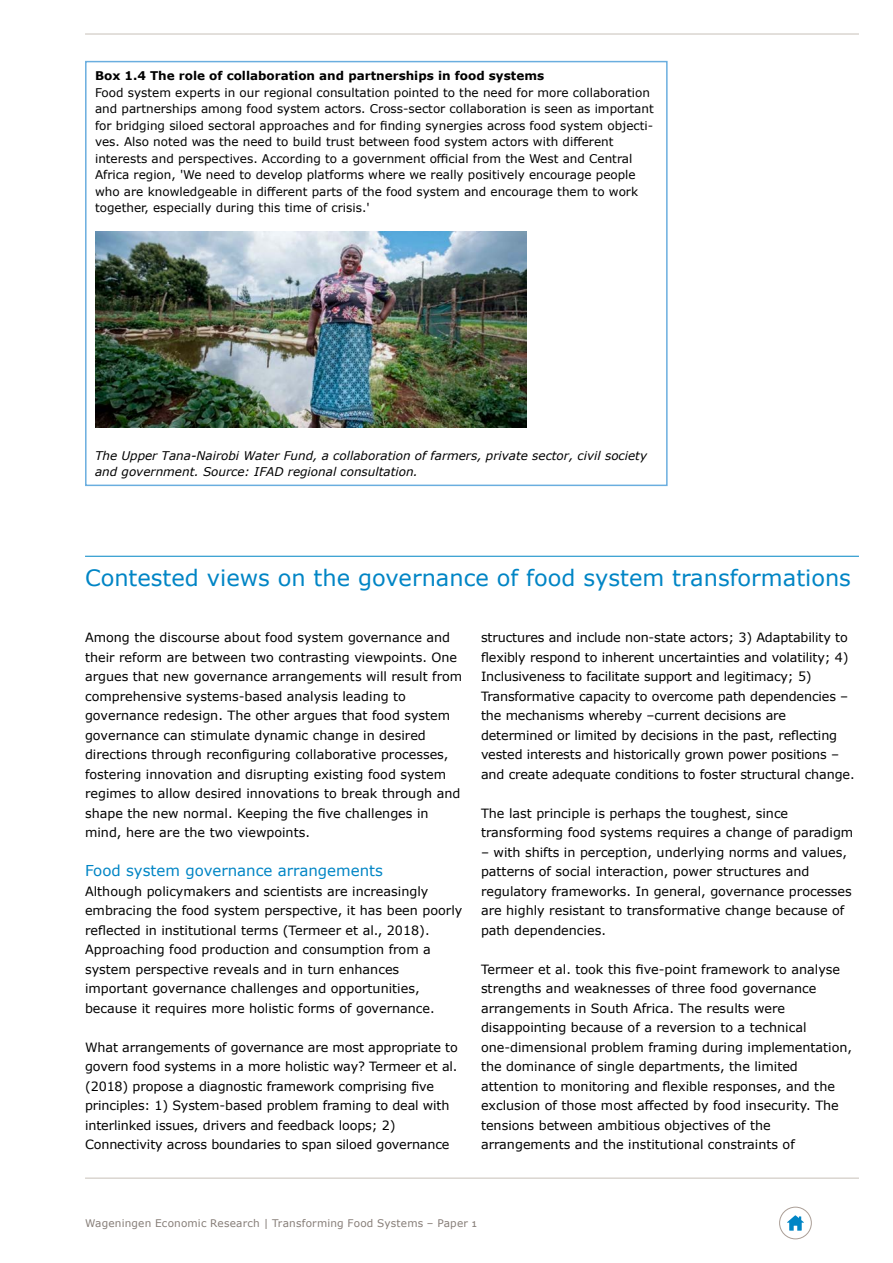
<style>
.page{position:relative;width:893px;height:1263px;background:#fff}
.page>*{position:absolute;margin:0;border:0;box-sizing:border-box;transform-origin:0 0}
.Kop__15_pt_met_lijn{font:22.5px "Verdana";color:#0085c5}
._12_W_Kop_10_13{font:15px "Verdana";color:#0085c5}
._21_W_Platte_tekst_8{font:12.75px/19.5px "Verdana";color:#000}
._32_W_Kader_platte_t{font:12px/16.5px "Verdana";color:#000}
._32_W_Kader_platte_t-2{font:italic 12px/16.5px "Verdana";color:#000}
._31_W_Kaderkop__bold{font:700 12px "Verdana";color:#000}
.t1{font:10.5px "Verdana";letter-spacing:.02em;color:#867d77}
</style>
<div class="page">
<hr style="left:85px;top:1177px;width:774px;height:2px;background:#dad5d0">
<hr style="left:85px;top:33px;width:774px;height:2px;background:#dad5d0">
<img style="left:95px;top:231px;width:431px;height:196px">
<div style="left:85px;top:61px;width:583px;height:425px;border:2px solid #6aaedf"></div>
<hr style="left:85px;top:556px;width:774px;height:1px;background:#0085c5">
<svg style="left:787px;top:1215px;width:17px;height:16px"></svg>
<div style="left:779px;top:1207px;width:33px;height:32px;border:1px solid #aa9e96;border-radius:50%"></div>
<p class="_31_W_Kaderkop__bold" style="left:95px;top:67px;width:451px">Box 1.4 The role of collaboration and partnerships in food systems</p>
<p class="_32_W_Kader_platte_t" style="left:95px;top:84px;width:560px">Food system experts in our regional consultation pointed to the need for more collaboration and partnerships among food system actors. Cross-sector collaboration is seen as important for bridging siloed sectoral approaches and for finding synergies across food system objecti&shy;ves. Also noted was the need to build trust between food system actors with different interests and perspectives. According to a government official from the West and Central Africa region, 'We need to develop platforms where we really positively encourage people who are knowledgeable in different parts of the food system and encourage them to work together, especially during this time of crisis.'</p>
<p class="_32_W_Kader_platte_t-2" style="left:95px;top:447px;width:554px">The Upper Tana-Nairobi Water Fund, a collaboration of farmers, private sector, civil society and government. Source: IFAD regional consultation.</p>
<p class="Kop__15_pt_met_lijn" style="left:85px;top:563px;width:767px">Contested views on the governance of food system transformations</p>
<p class="_21_W_Platte_tekst_8" style="left:85px;top:628px;width:379px">Among the discourse about food system governance and their reform are between two contrasting viewpoints. One argues that new governance arrangements will result from comprehensive systems-based analysis leading to governance redesign. The other argues that food system governance can stimulate dynamic change in desired directions through reconfiguring collaborative processes, fostering innovation and disrupting existing food system regimes to allow desired innovations to break through and shape the new normal. Keeping the five challenges in mind, here are the two viewpoints.</p>
<p class="_12_W_Kop_10_13" style="left:85px;top:860px;width:299px">Food system governance arrangements</p>
<p class="_21_W_Platte_tekst_8" style="left:85px;top:881px;width:379px">Although policymakers and scientists are increasingly embracing the food system perspective, it has been poorly reflected in institutional terms (Termeer et al., 2018).<br>Approaching food production and consumption from a system perspective reveals and in turn enhances important governance challenges and opportunities, because it requires more holistic forms of governance.</p>
<p class="_21_W_Platte_tekst_8" style="left:85px;top:1037px;width:374px">What arrangements of governance are most appropriate to govern food systems in a more holistic way? Termeer et al. (2018) propose a diagnostic framework comprising five principles: 1) System-based problem framing to deal with interlinked issues, drivers and feedback loops; 2)<br>Connectivity across boundaries to span siloed governance</p>
<p class="_21_W_Platte_tekst_8" style="left:481px;top:627px;width:375px">structures and include non-state actors; 3) Adaptability to flexibly respond to inherent uncertainties and volatility; 4)<br>Inclusiveness to facilitate support and legitimacy; 5)<br>Transformative capacity to overcome path dependencies – the mechanisms whereby –current decisions are determined or limited by decisions in the past, reflecting vested interests and historically grown power positions – and create adequate conditions to foster structural change.</p>
<p class="_21_W_Platte_tekst_8" style="left:481px;top:803px;width:374px">The last principle is perhaps the toughest, since transforming food systems requires a change of paradigm</p>
<p class="_21_W_Platte_tekst_8" style="left:481px;top:842px;width:372px">– with shifts in perception, underlying norms and values, patterns of social interaction, power structures and regulatory frameworks. In general, governance processes are highly resistant to transformative change because of path dependencies.</p>
<p class="_21_W_Platte_tekst_8" style="left:481px;top:959px;width:373px">Termeer et al. took this five-point framework to analyse strengths and weaknesses of three food governance arrangements in South Africa. The results were disappointing because of a reversion to a technical one-dimensional problem framing during implementation, the dominance of single departments, the limited attention to monitoring and flexible responses, and the exclusion of those most affected by food insecurity. The tensions between ambitious objectives of the arrangements and the institutional constraints of</p>
<p class="t1" style="left:85px;top:1216px;width:393px">Wageningen Economic Research | Transforming Food Systems – Paper 1</p>
</div>
